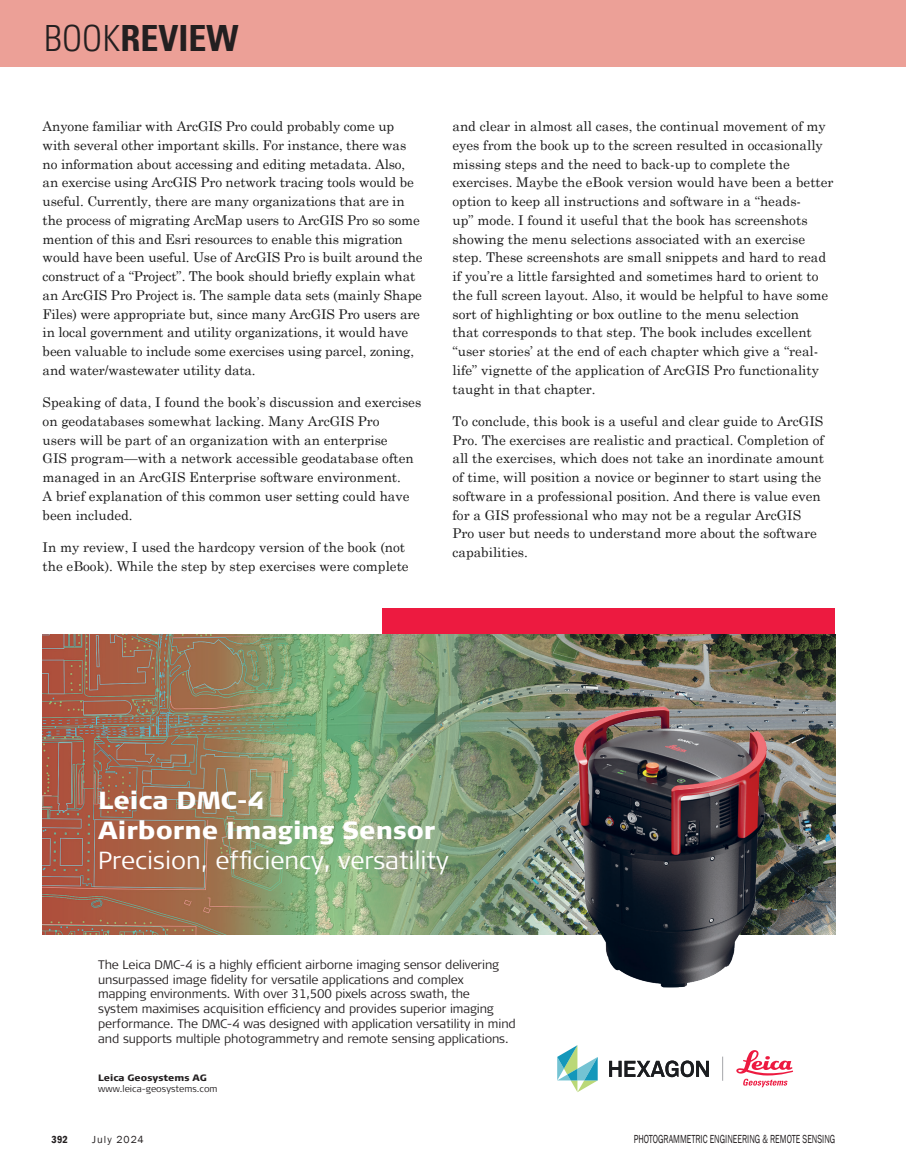
<style>
.page{position:relative;width:906px;height:1173px;background:#fff}
.page>*{position:absolute;margin:0;border:0;box-sizing:border-box;transform-origin:0 0}
.t1{font:700 condensed 36px "Univers LT Std";color:#231f20}
.t2{font:300 24.75px "Signa Pro";color:#fff}
.t3{font:900 24.75px/29.5px "Signa Pro";color:#fff}
.t4{font:13.5px/18.8px "Century Schoolbook";color:#1c1c1c}
.t5{font:300 12.3px/14.9px "Signa Pro";letter-spacing:-.01em;color:#231f20}
.t6{font:12px "Franklin Gothic";color:#231f20;scale:.7 1}
.t7{font:10.5px "Franklin Gothic";letter-spacing:.1em;color:#231f20}
.t8{font:600 condensed 10.5px "Franklin Gothic";color:#231f20}
.t9{font:300 9.3px "Signa Pro";color:#231f20}
.t10{font:900 9.3px "Signa Pro";color:#231f20}
.s1{font-weight:300}
</style>
<div class="page">
<div style="left:0;top:0;width:905px;height:67px;background:#eca097"></div>
<div style="left:382px;top:608px;width:453px;height:27px;background:#ed1a40"></div>
<img style="left:43px;top:635px;width:792px;height:299px">
<svg style="left:609px;top:1060px;width:99px;height:17px"></svg>
<svg style="left:557px;top:1045px;width:40px;height:47px"></svg>
<hr style="left:721px;top:1056px;width:2px;height:25px;background:#a8a9ad">
<svg style="left:736px;top:1050px;width:56px;height:37px"></svg>
<img style="left:540px;top:678px;width:239px;height:310px">
<h1 class="t1" style="left:44px;top:16px;width:196px"><span class="s1">BOOK</span>REVIEW</h1>
<p class="t4" style="left:43px;top:116px;width:381px">Anyone familiar with ArcGIS Pro could probably come up with several other important skills. For instance, there was no information about accessing and editing metadata. Also, an exercise using ArcGIS Pro network tracing tools would be useful. Currently, there are many organizations that are in the process of migrating ArcMap users to ArcGIS Pro so some mention of this and Esri resources to enable this migration would have been useful. Use of ArcGIS Pro is built around the construct of a “Project”. The book should briefly explain what an ArcGIS Pro Project is. The sample data sets (mainly Shape Files) were appropriate but, since many ArcGIS Pro users are in local government and utility organizations, it would have been valuable to include some exercises using parcel, zoning, and water/wastewater utility data.</p>
<p class="t4" style="left:43px;top:392px;width:380px">Speaking of data, I found the book’s discussion and exercises on geodatabases somewhat lacking. Many ArcGIS Pro<br>users will be part of an organization with an enterprise<br>GIS program—with a network accessible geodatabase often managed in an ArcGIS Enterprise software environment.<br>A brief explanation of this common user setting could have been included.</p>
<p class="t4" style="left:43px;top:536px;width:367px">In my review, I used the hardcopy version of the book (not the eBook). While the step by step exercises were complete</p>
<p class="t4" style="left:452px;top:116px;width:382px">and clear in almost all cases, the continual movement of my eyes from the book up to the screen resulted in occasionally missing steps and the need to back-up to complete the exercises. Maybe the eBook version would have been a better option to keep all instructions and software in a “heads-<br>up” mode. I found it useful that the book has screenshots showing the menu selections associated with an exercise step. These screenshots are small snippets and hard to read if you’re a little farsighted and sometimes hard to orient to the full screen layout. Also, it would be helpful to have some sort of highlighting or box outline to the menu selection<br>that corresponds to that step. The book includes excellent “user stories’ at the end of each chapter which give a “real&shy;life” vignette of the application of ArcGIS Pro functionality taught in that chapter.</p>
<p class="t4" style="left:452px;top:410px;width:373px">To conclude, this book is a useful and clear guide to ArcGIS Pro. The exercises are realistic and practical. Completion of all the exercises, which does not take an inordinate amount of time, will position a novice or beginner to start using the software in a professional position. And there is value even for a GIS professional who may not be a regular ArcGIS Pro user but needs to understand more about the software capabilities.</p>
<h2 class="t3" style="left:98px;top:785px;width:338px">Leica DMC-4<br>Airborne Imaging Sensor</h2>
<h2 class="t2" style="left:98px;top:843px;width:352px">Precision, efficiency, versatility</h2>
<p class="t5" style="left:98px;top:956px;width:419px">The Leica DMC-4 is a highly efficient airborne imaging sensor delivering unsurpassed image fidelity for versatile applications and complex<br>mapping environments. With over 31,500 pixels across swath, the<br>system maximises acquisition efficiency and provides superior imaging performance. The DMC-4 was designed with application versatility in mind and supports multiple photogrammetry and remote sensing applications.</p>
<p class="t10" style="left:98px;top:1071px;width:110px">Leica Geosystems AG</p>
<p class="t9" style="left:98px;top:1082px;width:121px">www.leica-geosystems.com</p>
<p class="t8" style="left:52px;top:1132px;width:18px">392</p>
<p class="t7" style="left:92px;top:1133px;width:53px">July 2024</p>
<p class="t6" style="left:633px;top:1132px;width:289px">PHOTOGRAMMETRIC ENGINEERING &amp; REMOTE SENSING</p>
</div>
